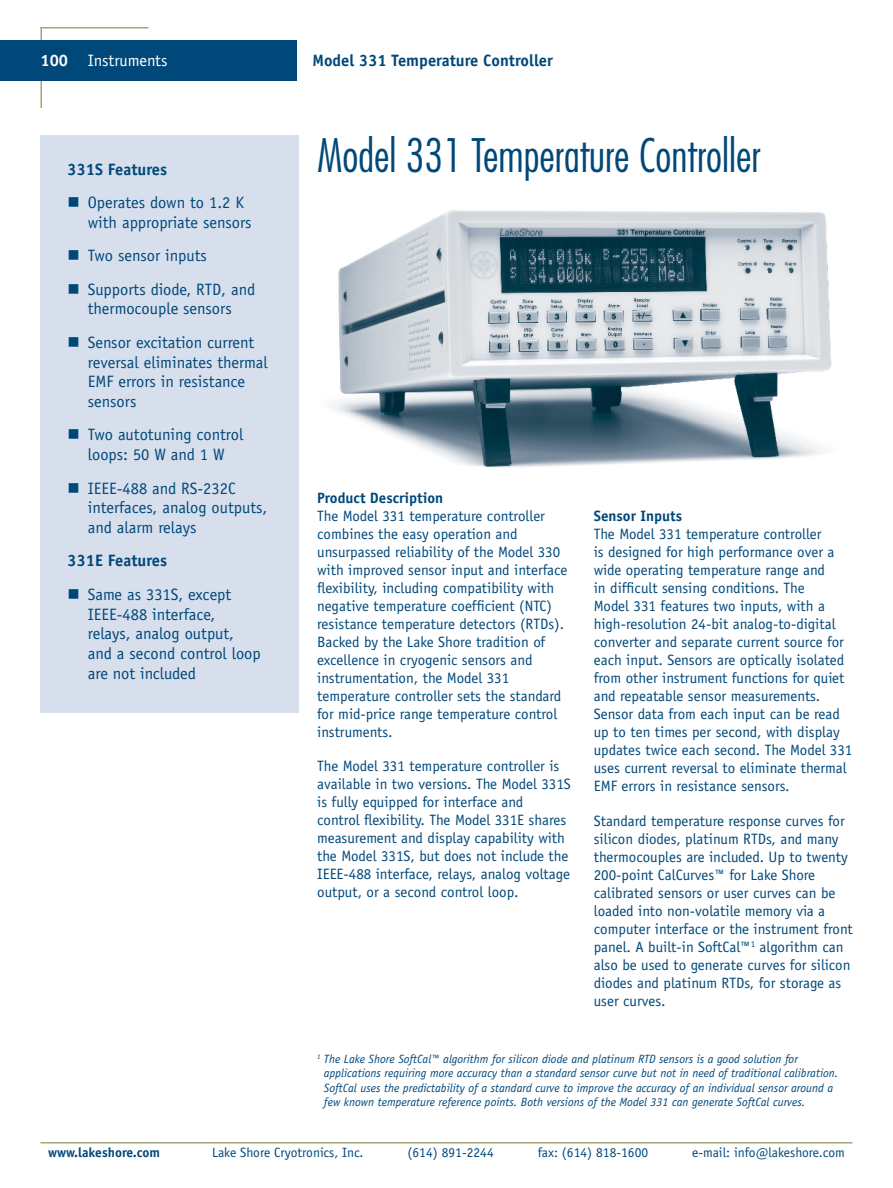
<style>
.page{position:relative;width:893px;height:1188px;background:#fff}
.page>*{position:absolute;margin:0;border:0;box-sizing:border-box;transform-origin:0 0}
.t1{font:300 condensed 45px "Futura Std";color:#00487a}
.t2{font:16.5px/19.8px "Officina Sans";color:#00487a}
.t3{font:700 16.5px "Officina Sans";color:#00487a}
.t4{font:16.5px "Officina Sans";color:#fff}
.t5{font:15px/18px "Officina Sans";color:#00487a}
.t6{font:700 15px "Officina Sans";color:#00487a}
.t7{font:13.5px "Officina Sans";color:#00487a}
.t8{font:700 13.5px "Officina Sans";color:#00487a}
.t9{font:italic 12px/14.4px "Officina Sans";color:#00487a}
.s1{font-weight:700}
</style>
<div class="page">
<hr style="left:40px;top:27px;width:2px;height:81px;background:#a2a677">
<hr style="left:40px;top:27px;width:108px;height:1px;background:#a2a677">
<div style="left:0;top:40px;width:297px;height:41px;background:#00487a"></div>
<hr style="left:40px;top:1142px;width:812px;height:2px;background:#a2a677">
<img style="left:329px;top:210px;width:503px;height:257px">
<div style="left:41px;top:135px;width:258px;height:577px;background:#d7dfec"></div>
<p class="t4" style="left:40px;top:50px;width:129px"><span class="s1">100</span> Instruments</p>
<p class="t3" style="left:312px;top:50px;width:242px">Model 331 Temperature Controller</p>
<p class="t3" style="left:68px;top:159px;width:101px">331S Features</p>
<p class="t2" style="left:88px;top:193px;width:165px;text-indent:-20px">■ Operates down to 1.2 K with appropriate sensors</p>
<p class="t2" style="left:68px;top:246px;width:141px">■ Two sensor inputs</p>
<p class="t2" style="left:68px;top:279px;width:189px;text-align:center">■ Supports diode, RTD, and thermocouple sensors</p>
<p class="t2" style="left:88px;top:332px;width:182px;text-indent:-20px">■ Sensor excitation current reversal eliminates thermal<br>EMF errors in resistance sensors</p>
<p class="t2" style="left:68px;top:425px;width:177px;text-align:center">■ Two autotuning control loops: 50 W and 1 W</p>
<p class="t2" style="left:88px;top:478px;width:181px;text-indent:-20px">■ IEEE-488 and RS-232C interfaces, analog outputs, and alarm relays</p>
<p class="t3" style="left:68px;top:551px;width:101px">331E Features</p>
<p class="t2" style="left:88px;top:584px;width:174px;text-indent:-20px">■ Same as 331S, except<br>IEEE-488 interface, relays, analog output, and a second control loop are not included</p>
<h1 class="t1" style="left:317px;top:129px;width:445px">Model 331 Temperature Controller</h1>
<p class="t6" style="left:317px;top:489px;width:128px">Product Description</p>
<p class="t5" style="left:317px;top:507px;width:252px">The Model 331 temperature controller combines the easy operation and unsurpassed reliability of the Model 330 with improved sensor input and interface flexibility, including compatibility with negative temperature coefficient (NTC) resistance temperature detectors (RTDs).<br>Backed by the Lake Shore tradition of excellence in cryogenic sensors and instrumentation, the Model 331 temperature controller sets the standard for mid-price range temperature control instruments.</p>
<p class="t5" style="left:317px;top:757px;width:255px">The Model 331 temperature controller is available in two versions. The Model 331S is fully equipped for interface and<br>control flexibility. The Model 331E shares measurement and display capability with the Model 331S, but does not include the IEEE-488 interface, relays, analog voltage output, or a second control loop.</p>
<p class="t6" style="left:594px;top:507px;width:90px">Sensor Inputs</p>
<p class="t5" style="left:594px;top:525px;width:260px">The Model 331 temperature controller<br>is designed for high performance over a wide operating temperature range and<br>in difficult sensing conditions. The<br>Model 331 features two inputs, with a high-resolution 24-bit analog-to-digital converter and separate current source for each input. Sensors are optically isolated from other instrument functions for quiet and repeatable sensor measurements.<br>Sensor data from each input can be read up to ten times per second, with display updates twice each second. The Model 331 uses current reversal to eliminate thermal EMF errors in resistance sensors.</p>
<p class="t5" style="left:594px;top:812px;width:261px">Standard temperature response curves for silicon diodes, platinum RTDs, and many thermocouples are included. Up to twenty 200-point CalCurves™ for Lake Shore calibrated sensors or user curves can be loaded into non-volatile memory via a computer interface or the instrument front panel. A built-in SoftCal™<sup>1</sup> algorithm can also be used to generate curves for silicon diodes and platinum RTDs, for storage as user curves.</p>
<p class="t9" style="left:324px;top:1052px;width:516px;text-indent:-7px"><sup>1</sup> The Lake Shore SoftCal™ algorithm for silicon diode and platinum RTD sensors is a good solution for applications requiring more accuracy than a standard sensor curve but not in need of traditional calibration.<br>SoftCal uses the predictability of a standard curve to improve the accuracy of an individual sensor around a few known temperature reference points. Both versions of the Model 331 can generate SoftCal curves.</p>
<p class="t8" style="left:48px;top:1144px;width:114px">www.lakeshore.com</p>
<p class="t7" style="left:212px;top:1145px;width:153px">Lake Shore Cryotronics, Inc.</p>
<p class="t7" style="left:408px;top:1145px;width:88px">(614) 891-2244</p>
<p class="t7" style="left:538px;top:1145px;width:112px">fax: (614) 818-1600</p>
<p class="t7" style="left:692px;top:1145px;width:154px">e-mail: info@lakeshore.com</p>
</div>
